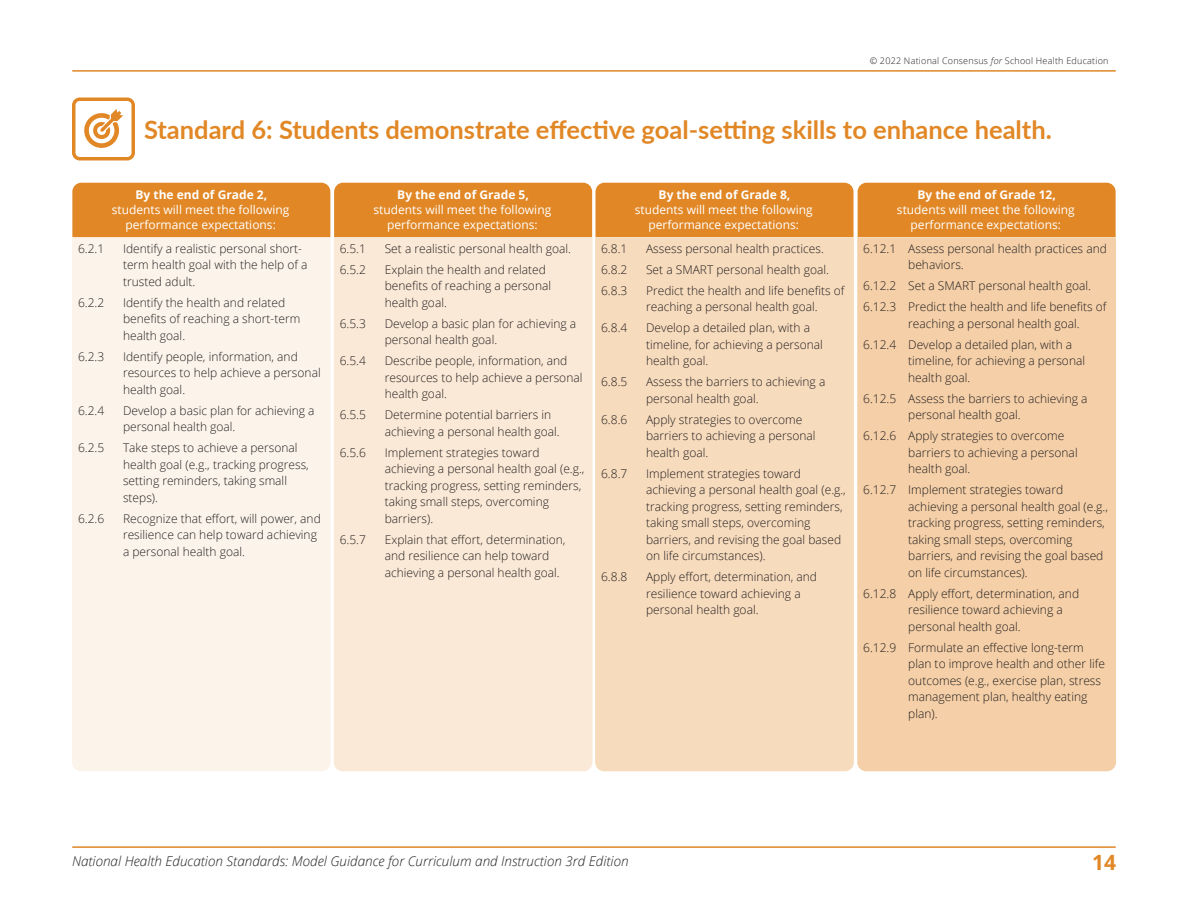
<style>
.page{position:relative;width:1188px;height:918px;background:#fff}
.page>*{position:absolute;margin:0;border:0;box-sizing:border-box;transform-origin:0 0}
.B_Head{font:700 25.5px "Lato";color:#e18725}
.B_Head-2{font:700 21px "Open Sans";color:#e18725}
.t1{font:italic 300 13.5px "Open Sans";color:#231f20}
.expectations_list{font:300 12px/16.5px "Open Sans";color:#231f20}
.table_row_1_expectations{font:12px/15px "Open Sans";color:#fff;text-align:center}
.t2{font:300 9px "Open Sans";letter-spacing:.025em;color:#231f20}
.s1{font-style:italic}
.s2{font-weight:700}
</style>
<div class="page">
<hr style="left:73px;top:846px;width:1042px;height:2px;background:#e18725">
<hr style="left:73px;top:70px;width:1042px;height:2px;background:#e18725">
<svg style="left:72px;top:98px;width:63px;height:62px"></svg>
<div style="left:72px;top:238px;width:259px;height:533px;background:#fcf4eb"></div>
<div style="left:334px;top:238px;width:258px;height:533px;background:#fae9d6"></div>
<div style="left:595px;top:238px;width:259px;height:533px;background:#f7dbbd"></div>
<div style="left:857px;top:238px;width:259px;height:533px;background:#f4cfa7"></div>
<div style="left:72px;top:183px;width:1044px;height:54px;background:#e18725"></div>
<p class="t2" style="left:870px;top:54px;width:240px">© 2022 National Consensus <span class="s1">for</span> School Health Education</p>
<p class="B_Head" style="left:144px;top:111px;width:909px">Standard 6: Students demonstrate effective goal-setting skills to enhance health.</p>
<p class="table_row_1_expectations" style="left:112px;top:187px;width:179px"><span class="s2">By the end of Grade 2, </span>students will meet the following performance expectations:</p>
<p class="table_row_1_expectations" style="left:373px;top:187px;width:179px"><span class="s2">By the end of Grade 5, </span>students will meet the following performance expectations:</p>
<p class="table_row_1_expectations" style="left:635px;top:187px;width:179px"><span class="s2">By the end of Grade 8, </span>students will meet the following performance expectations:</p>
<p class="table_row_1_expectations" style="left:897px;top:187px;width:179px"><span class="s2">By the end of Grade 12, </span>students will meet the following performance expectations:</p>
<p class="expectations_list" style="left:78px;top:240px;width:28px">6.2.1</p>
<p class="expectations_list" style="left:123px;top:240px;width:186px">Identify a realistic personal short&shy;term health goal with the help of a trusted adult.</p>
<p class="expectations_list" style="left:78px;top:294px;width:28px">6.2.2</p>
<p class="expectations_list" style="left:123px;top:294px;width:179px">Identify the health and related benefits of reaching a short-term health goal.</p>
<p class="expectations_list" style="left:78px;top:348px;width:28px">6.2.3</p>
<p class="expectations_list" style="left:123px;top:348px;width:199px">Identify people, information, and resources to help achieve a personal health goal.</p>
<p class="expectations_list" style="left:78px;top:402px;width:28px">6.2.4</p>
<p class="expectations_list" style="left:123px;top:402px;width:193px">Develop a basic plan for achieving a personal health goal.</p>
<p class="expectations_list" style="left:78px;top:439px;width:28px">6.2.5</p>
<p class="expectations_list" style="left:123px;top:439px;width:187px">Take steps to achieve a personal health goal (e.g., tracking progress, setting reminders, taking small steps).</p>
<p class="expectations_list" style="left:78px;top:510px;width:28px">6.2.6</p>
<p class="expectations_list" style="left:123px;top:510px;width:199px">Recognize that effort, will power, and resilience can help toward achieving a personal health goal.</p>
<p class="expectations_list" style="left:340px;top:240px;width:28px">6.5.1</p>
<p class="expectations_list" style="left:385px;top:240px;width:188px">Set a realistic personal health goal.</p>
<p class="expectations_list" style="left:340px;top:261px;width:28px">6.5.2</p>
<p class="expectations_list" style="left:385px;top:261px;width:168px">Explain the health and related benefits of reaching a personal health goal.</p>
<p class="expectations_list" style="left:340px;top:315px;width:28px">6.5.3</p>
<p class="expectations_list" style="left:385px;top:315px;width:193px">Develop a basic plan for achieving a personal health goal.</p>
<p class="expectations_list" style="left:340px;top:352px;width:28px">6.5.4</p>
<p class="expectations_list" style="left:385px;top:352px;width:199px">Describe people, information, and resources to help achieve a personal health goal.</p>
<p class="expectations_list" style="left:340px;top:406px;width:28px">6.5.5</p>
<p class="expectations_list" style="left:385px;top:406px;width:177px">Determine potential barriers in achieving a personal health goal.</p>
<p class="expectations_list" style="left:340px;top:444px;width:28px">6.5.6</p>
<p class="expectations_list" style="left:385px;top:444px;width:201px">Implement strategies toward achieving a personal health goal (e.g., tracking progress, setting reminders, taking small steps, overcoming barriers).</p>
<p class="expectations_list" style="left:340px;top:531px;width:28px">6.5.7</p>
<p class="expectations_list" style="left:385px;top:531px;width:182px">Explain that effort, determination, and resilience can help toward achieving a personal health goal.</p>
<p class="expectations_list" style="left:601px;top:240px;width:28px">6.8.1</p>
<p class="expectations_list" style="left:646px;top:240px;width:179px">Assess personal health practices.</p>
<p class="expectations_list" style="left:601px;top:261px;width:28px">6.8.2</p>
<p class="expectations_list" style="left:646px;top:261px;width:184px">Set a SMART personal health goal.</p>
<p class="expectations_list" style="left:601px;top:282px;width:28px">6.8.3</p>
<p class="expectations_list" style="left:646px;top:282px;width:200px">Predict the health and life benefits of reaching a personal health goal.</p>
<p class="expectations_list" style="left:601px;top:319px;width:28px">6.8.4</p>
<p class="expectations_list" style="left:646px;top:319px;width:178px">Develop a detailed plan, with a timeline, for achieving a personal health goal.</p>
<p class="expectations_list" style="left:601px;top:373px;width:28px">6.8.5</p>
<p class="expectations_list" style="left:646px;top:373px;width:181px">Assess the barriers to achieving a personal health goal.</p>
<p class="expectations_list" style="left:601px;top:411px;width:28px">6.8.6</p>
<p class="expectations_list" style="left:646px;top:411px;width:171px">Apply strategies to overcome barriers to achieving a personal health goal.</p>
<p class="expectations_list" style="left:601px;top:465px;width:28px">6.8.7</p>
<p class="expectations_list" style="left:646px;top:465px;width:201px">Implement strategies toward achieving a personal health goal (e.g., tracking progress, setting reminders, taking small steps, overcoming barriers, and revising the goal based on life circumstances).</p>
<p class="expectations_list" style="left:601px;top:568px;width:28px">6.8.8</p>
<p class="expectations_list" style="left:646px;top:568px;width:172px">Apply effort, determination, and resilience toward achieving a personal health goal.</p>
<p class="expectations_list" style="left:908px;top:240px;width:200px;text-indent:-45px">6.12.1 Assess personal health practices and behaviors.</p>
<p class="expectations_list" style="left:863px;top:277px;width:229px">6.12.2 Set a SMART personal health goal.</p>
<p class="expectations_list" style="left:908px;top:298px;width:200px;text-indent:-45px">6.12.3 Predict the health and life benefits of reaching a personal health goal.</p>
<p class="expectations_list" style="left:908px;top:336px;width:178px;text-indent:-45px">6.12.4 Develop a detailed plan, with a timeline, for achieving a personal health goal.</p>
<p class="expectations_list" style="left:908px;top:390px;width:181px;text-indent:-45px">6.12.5 Assess the barriers to achieving a personal health goal.</p>
<p class="expectations_list" style="left:908px;top:427px;width:171px;text-indent:-45px">6.12.6 Apply strategies to overcome barriers to achieving a personal health goal.</p>
<p class="expectations_list" style="left:908px;top:481px;width:201px;text-indent:-45px">6.12.7 Implement strategies toward achieving a personal health goal (e.g., tracking progress, setting reminders, taking small steps, overcoming barriers, and revising the goal based on life circumstances).</p>
<p class="expectations_list" style="left:908px;top:585px;width:172px;text-indent:-45px">6.12.8 Apply effort, determination, and resilience toward achieving a personal health goal.</p>
<p class="expectations_list" style="left:908px;top:639px;width:198px;text-indent:-45px">6.12.9 Formulate an effective long-term plan to improve health and other life outcomes (e.g., exercise plan, stress management plan, healthy eating plan).</p>
<p class="t1" style="left:72px;top:851px;width:558px">National Health Education Standards: Model Guidance for Curriculum and Instruction 3rd Edition</p>
<p class="B_Head-2" style="left:1092px;top:848px;width:25px">14</p>
</div>
